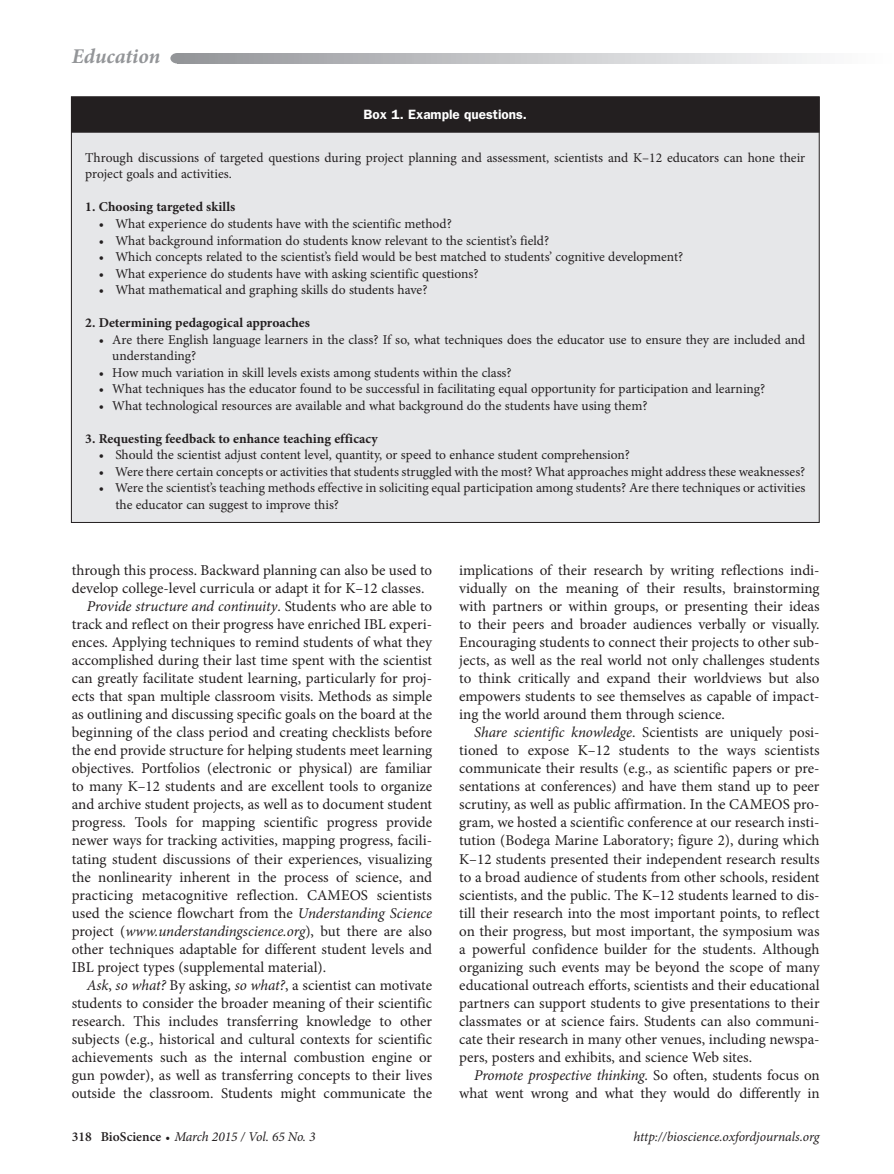
<style>
.page{position:relative;width:894px;height:1174px;background:#fff}
.page>*{position:absolute;margin:0;border:0;box-sizing:border-box;transform-origin:0 0}
.t1{font:italic 700 21px "Minion Pro";color:#939598}
.Para{font:15px/18px "Minion Pro";color:#231f20;text-align:justify}
.BoxParaFL{font:13.5px/16.5px "Minion Pro";color:#231f20}
.Box_para{font:13.5px/16.5px "Minion Pro";color:#231f20}
.BoxParaFL-2{font:700 13.5px "Minion Pro";color:#231f20}
.t2{font:italic 13.5px "Minion Pro";letter-spacing:-.005em;color:#231f20}
.BoxHead{font:600 13.5px "ITC Franklin Gothic Std";color:#fff}
.s1{font-style:italic}
.s2{font-weight:600;font-style:normal}
.s3{font-weight:600;font-style:normal;font-size:12px}
</style>
<div class="page">
<svg style="left:180px;top:53px;width:636px;height:11px;background:#c5c6c8"></svg>
<div style="left:170px;top:53px;width:14px;height:11px;background:#939598;border-radius:50%"></div>
<div style="left:71px;top:97px;width:747px;height:425px;background:#e6e7e9"></div>
<div style="left:71px;top:97px;width:748px;height:36px;background:#231f20"></div>
<h1 class="t1" style="left:72px;top:41px;width:90px">Education</h1>
<p class="BoxHead" style="left:363px;top:107px;width:165px">Box 1. Example questions.</p>
<p class="Box_para" style="left:85px;top:149px;width:721px">Through discussions of targeted questions during project planning and assessment, scientists and K–12 educators can hone their project goals and activities.</p>
<p class="BoxParaFL-2" style="left:85px;top:198px;width:152px">1. Choosing targeted skills</p>
<p class="BoxParaFL" style="left:99px;top:215px;width:354px">• What experience do students have with the scientific method?</p>
<p class="BoxParaFL" style="left:99px;top:232px;width:451px">• What background information do students know relevant to the scientist’s field?</p>
<p class="BoxParaFL" style="left:99px;top:248px;width:585px">• Which concepts related to the scientist’s field would be best matched to students’ cognitive development?</p>
<p class="BoxParaFL" style="left:99px;top:265px;width:381px">• What experience do students have with asking scientific questions?</p>
<p class="BoxParaFL" style="left:99px;top:281px;width:330px">• What mathematical and graphing skills do students have?</p>
<p class="BoxParaFL-2" style="left:85px;top:313px;width:226px">2. Determining pedagogical approaches</p>
<p class="BoxParaFL" style="left:112px;top:331px;width:694px;text-indent:-14px">• Are there English language learners in the class? If so, what techniques does the educator use to ensure they are included and understanding?</p>
<p class="BoxParaFL" style="left:99px;top:364px;width:414px">• How much variation in skill levels exists among students within the class?</p>
<p class="BoxParaFL" style="left:99px;top:380px;width:667px">• What techniques has the educator found to be successful in facilitating equal opportunity for participation and learning?</p>
<p class="BoxParaFL" style="left:99px;top:397px;width:550px">• What technological resources are available and what background do the students have using them?</p>
<p class="BoxParaFL-2" style="left:85px;top:429px;width:294px">3. Requesting feedback to enhance teaching efficacy</p>
<p class="BoxParaFL" style="left:99px;top:446px;width:532px">• Should the scientist adjust content level, quantity, or speed to enhance student comprehension?</p>
<p class="BoxParaFL" style="left:99px;top:463px;width:707px">• Were there certain concepts or activities that students struggled with the most? What approaches might address these weaknesses?</p>
<p class="BoxParaFL" style="left:115px;top:479px;width:691px;text-indent:-16px">• Were the scientist’s teaching methods effective in soliciting equal participation among students? Are there techniques or activities the educator can suggest to improve this?</p>
<p class="Para" style="left:72px;top:562px;width:362px">through this process. Backward planning can also be used to develop college-level curricula or adapt it for K–12 classes.</p>
<p class="Para" style="left:72px;top:598px;width:362px;text-indent:15px"><span class="s1">Provide structure and continuity</span>. Students who are able to track and reflect on their progress have enriched IBL experi&shy;ences. Applying techniques to remind students of what they accomplished during their last time spent with the scientist can greatly facilitate student learning, particularly for proj&shy;ects that span multiple classroom visits. Methods as simple as outlining and discussing specific goals on the board at the beginning of the class period and creating checklists before the end provide structure for helping students meet learning objectives. Portfolios (electronic or physical) are familiar to many K–12 students and are excellent tools to organize and archive student projects, as well as to document student progress. Tools for mapping scientific progress provide newer ways for tracking activities, mapping progress, facili&shy;tating student discussions of their experiences, visualizing the nonlinearity inherent in the process of science, and practicing metacognitive reflection. CAMEOS scientists used the science flowchart from the <span class="s1">Understanding Science </span>project (<span class="s1">www.understandingscience.org</span>), but there are also other techniques adaptable for different student levels and IBL project types (supplemental material).</p>
<p class="Para" style="left:72px;top:976px;width:361px;text-indent:15px"><span class="s1">Ask</span>, <span class="s1">so what?</span> By asking, <span class="s1">so what?</span>, a scientist can motivate students to consider the broader meaning of their scientific research. This includes transferring knowledge to other subjects (e.g., historical and cultural contexts for scientific achievements such as the internal combustion engine or gun powder), as well as transferring concepts to their lives outside the classroom. Students might communicate the</p>
<p class="Para" style="left:459px;top:562px;width:362px">implications of their research by writing reflections indi&shy;vidually on the meaning of their results, brainstorming with partners or within groups, or presenting their ideas to their peers and broader audiences verbally or visually.<br>Encouraging students to connect their projects to other sub&shy;jects, as well as the real world not only challenges students to think critically and expand their worldviews but also empowers students to see themselves as capable of impact&shy;ing the world around them through science.</p>
<p class="Para" style="left:459px;top:724px;width:362px;text-indent:15px"><span class="s1">Share scientific knowledge</span>. Scientists are uniquely posi&shy;tioned to expose K–12 students to the ways scientists communicate their results (e.g., as scientific papers or pre&shy;sentations at conferences) and have them stand up to peer scrutiny, as well as public affirmation. In the CAMEOS pro&shy;gram, we hosted a scientific conference at our research insti&shy;tution (Bodega Marine Laboratory; figure 2), during which K–12 students presented their independent research results to a broad audience of students from other schools, resident scientists, and the public. The K–12 students learned to dis&shy;till their research into the most important points, to reflect on their progress, but most important, the symposium was a powerful confidence builder for the students. Although organizing such events may be beyond the scope of many educational outreach efforts, scientists and their educational partners can support students to give presentations to their classmates or at science fairs. Students can also communi&shy;cate their research in many other venues, including newspa&shy;pers, posters and exhibits, and science Web sites.</p>
<p class="Para" style="left:459px;top:1066px;width:362px;text-align:right"><span class="s1">Promote prospective thinking</span>. So often, students focus on what went wrong and what they would do differently in</p>
<p class="t2" style="left:72px;top:1128px;width:245px"><span class="s2">318 BioScience</span> <span class="s3">•</span> March 2015 / Vol. 65 No. 3</p>
<p class="t2" style="left:633px;top:1128px;width:187px">http://bioscience.oxfordjournals.org</p>
</div>
